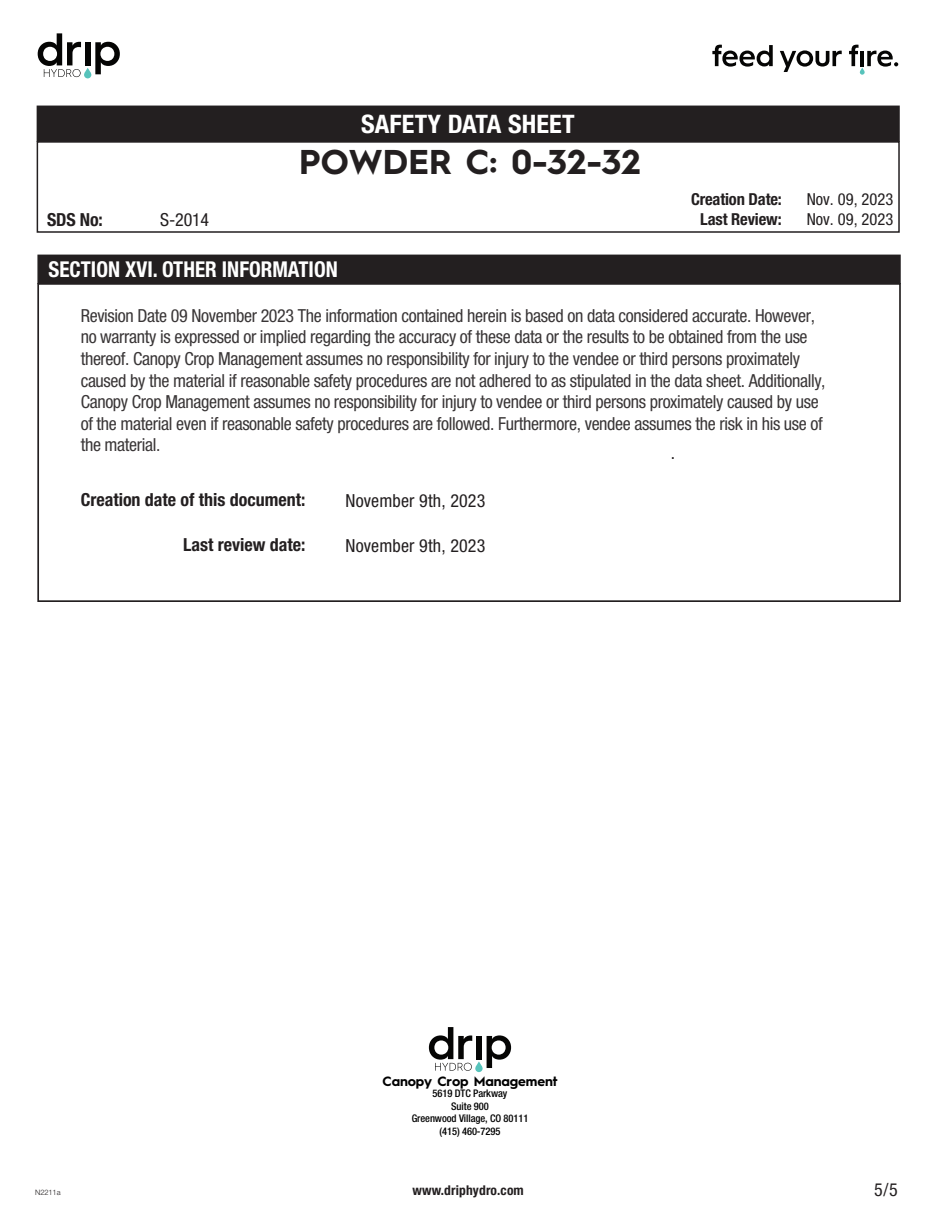
<style>
.page{position:relative;width:940px;height:1217px;background:#fff}
.page>*{position:absolute;margin:0;border:0;box-sizing:border-box;transform-origin:0 0}
.t1{font:700 34.5px "Hurme Geometric Sans 1";letter-spacing:.005em;color:#231f20}
.t2{font:700 condensed 25.5px "Helvetica Neue LT Pro";letter-spacing:.005em;color:#fff}
.t3{font:700 condensed 21.9px "Helvetica Neue LT Pro";color:#fff;scale:.96 1}
.t4{font:condensed 18px/21.6px "Helvetica Neue LT Pro";letter-spacing:-.02em;color:#231f20}
.t5{font:700 condensed 18px "Helvetica Neue LT Pro";color:#231f20}
.t6{font:condensed 18px "Helvetica Neue LT Pro";letter-spacing:.01em;color:#231f20}
.t7{font:700 condensed 16.5px "Helvetica Neue LT Pro";letter-spacing:-.01em;color:#231f20}
.t8{font:condensed 16.5px/20px "Helvetica Neue LT Pro";color:#231f20}
.t9{font:700 13.5px "Hurme Geometric Sans 1";letter-spacing:-.01em;color:#000}
.t10{font:700 condensed 13.5px "Helvetica Neue LT Pro";letter-spacing:.01em;color:#231f20}
.t11{font:500 condensed 10.5px/12.6px "Helvetica Neue LT Pro";letter-spacing:-.01em;color:#000;text-align:center}
.t12{font:300 7.5px "Helvetica Neue LT Pro";letter-spacing:-.015em;color:#231f20}
</style>
<div class="page">
<div style="left:37px;top:105px;width:862px;height:37px;background:#231f20;border:2px solid #231f20"></div>
<div style="left:37px;top:141px;width:862px;height:92px;border:2px solid #231f20"></div>
<svg style="left:38px;top:33px;width:82px;height:45px"></svg>
<svg style="left:712px;top:45px;width:60px;height:22px"></svg>
<svg style="left:780px;top:50px;width:61px;height:22px"></svg>
<svg style="left:849px;top:45px;width:49px;height:30px"></svg>
<svg style="left:429px;top:1027px;width:82px;height:44px"></svg>
<div style="left:37px;top:254px;width:863px;height:30px;background:#231f20;border:2px solid #231f20"></div>
<div style="left:37px;top:283px;width:863px;height:319px;border:2px solid #231f20"></div>
<h2 class="t2" style="left:361px;top:108px;width:215px">SAFETY DATA SHEET</h2>
<p class="t5" style="left:47px;top:209px;width:57px">SDS No:</p>
<h1 class="t1" style="left:299px;top:137px;width:343px">POWDER C: 0-32-32</h1>
<p class="t7" style="left:691px;top:189px;width:92px">Creation Date:</p>
<p class="t4" style="left:160px;top:209px;width:51px">S-2014</p>
<p class="t7" style="left:700px;top:209px;width:83px">Last Review:</p>
<p class="t3" style="left:49px;top:256px;width:303px">SECTION XVI. OTHER INFORMATION</p>
<p class="t8" style="left:806px;top:189px;width:88px">Nov. 09, 2023<br>Nov. 09, 2023</p>
<p class="t4" style="left:81px;top:304px;width:746px">Revision Date 09 November 2023 The information contained herein is based on data considered accurate. However, no warranty is expressed or implied regarding the accuracy of these data or the results to be obtained from the use thereof. Canopy Crop Management assumes no responsibility for injury to the vendee or third persons proximately caused by the material if reasonable safety procedures are not adhered to as stipulated in the data sheet. Additionally, Canopy Crop Management assumes no responsibility for injury to vendee or third persons proximately caused by use of the material even if reasonable safety procedures are followed. Furthermore, vendee assumes the risk in his use of the material.</p>
<p class="t5" style="left:81px;top:489px;width:226px">Creation date of this document:</p>
<p class="t5" style="left:183px;top:534px;width:124px">Last review date:</p>
<p class="t6" style="left:345px;top:490px;width:141px">November 9th, 2023</p>
<p class="t6" style="left:345px;top:535px;width:141px">November 9th, 2023</p>
<p class="t4" style="left:671px;top:441px;width:6px">.</p>
<p class="t9" style="left:382px;top:1070px;width:176px">Canopy Crop Management</p>
<p class="t11" style="left:412px;top:1086px;width:118px">5619 DTC Parkway<br>Suite 900<br>Greenwood Village, CO 80111 (415) 460-7295</p>
<p class="t12" style="left:35px;top:1187px;width:27px">N2211a</p>
<p class="t4" style="left:874px;top:1177px;width:25px">5/5</p>
<p class="t10" style="left:412px;top:1181px;width:113px">www.driphydro.com</p>
</div>
